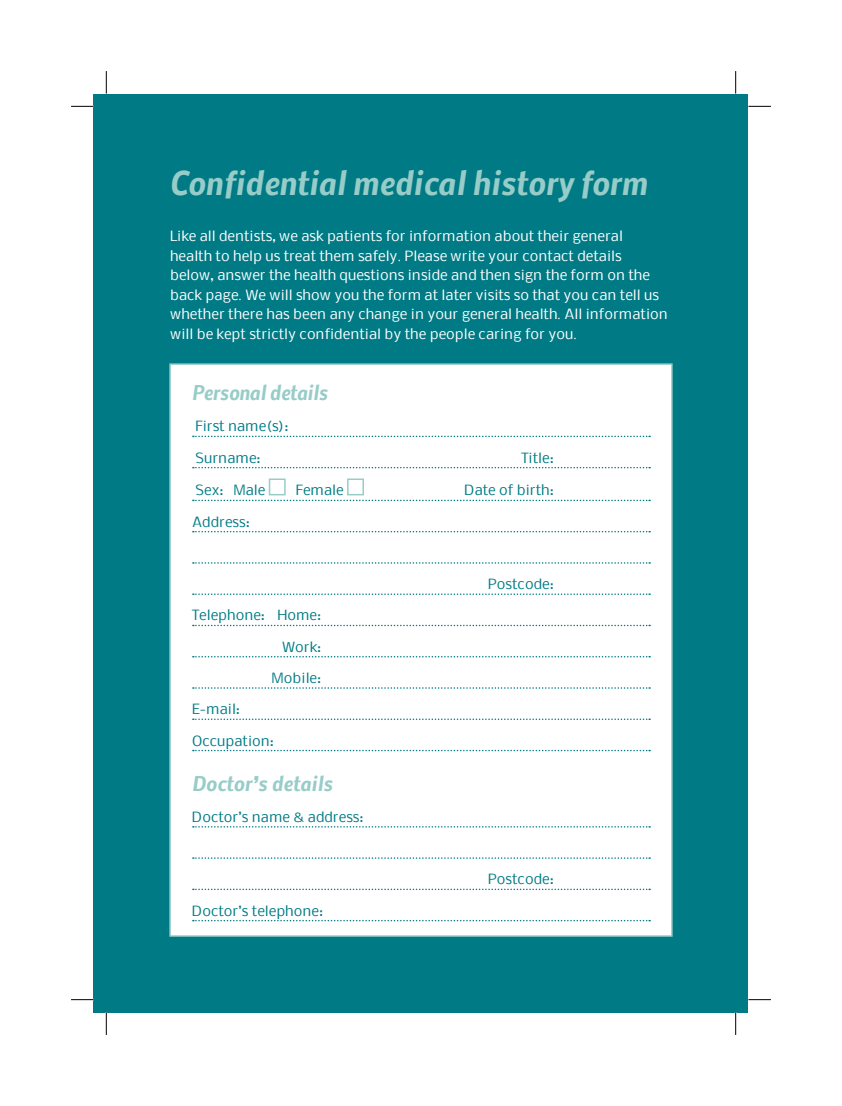
<style>
.page{position:relative;width:842px;height:1106px;background:#fff}
.page>*{position:absolute;margin:0;border:0;box-sizing:border-box;transform-origin:0 0}
.Normal__Web{font:italic 700 31.5px "Nobile";color:#97ccc8}
.Normal__Web-2{font:italic 700 19.5px "Nobile";letter-spacing:-.01em;color:#97ccc8}
.Normal__Web-3{font:13.5px/19.5px "Nobile";color:#fff}
.Normal__Web-4{font:13.5px "Nobile";color:#007b85}
</style>
<div class="page">
<div style="left:94px;top:94px;width:654px;height:918px;background:#007b85"></div>
<div style="left:170px;top:364px;width:502px;height:572px;background:#fff"></div>
<svg style="left:193px;top:435px;width:457px;height:2px"></svg>
<svg style="left:193px;top:467px;width:457px;height:1px"></svg>
<svg style="left:193px;top:499px;width:457px;height:2px"></svg>
<svg style="left:193px;top:531px;width:457px;height:1px"></svg>
<svg style="left:193px;top:562px;width:457px;height:1px"></svg>
<svg style="left:193px;top:593px;width:457px;height:2px"></svg>
<svg style="left:193px;top:624px;width:457px;height:2px"></svg>
<svg style="left:193px;top:656px;width:457px;height:1px"></svg>
<svg style="left:193px;top:687px;width:457px;height:1px"></svg>
<svg style="left:193px;top:718px;width:457px;height:2px"></svg>
<svg style="left:193px;top:749px;width:457px;height:2px"></svg>
<svg style="left:193px;top:826px;width:457px;height:1px"></svg>
<svg style="left:193px;top:857px;width:457px;height:1px"></svg>
<svg style="left:193px;top:888px;width:457px;height:2px"></svg>
<svg style="left:193px;top:919px;width:457px;height:2px"></svg>
<div style="left:269px;top:478px;width:17px;height:17px;background:#fff;border:2px solid #97ccc8"></div>
<div style="left:347px;top:478px;width:17px;height:17px;background:#fff;border:2px solid #97ccc8"></div>
<div style="left:169px;top:363px;width:504px;height:573px;border:2px solid #97ccc8"></div>
<svg style="left:71px;top:106px;width:23px;height:1px"></svg>
<svg style="left:748px;top:106px;width:23px;height:1px"></svg>
<svg style="left:71px;top:999px;width:23px;height:1px"></svg>
<svg style="left:748px;top:999px;width:23px;height:1px"></svg>
<svg style="left:106px;top:71px;width:1px;height:23px"></svg>
<svg style="left:106px;top:1012px;width:1px;height:22px"></svg>
<svg style="left:735px;top:71px;width:1px;height:23px"></svg>
<svg style="left:735px;top:1012px;width:1px;height:22px"></svg>
<p class="Normal__Web" style="left:170px;top:158px;width:479px">Confidential medical history form</p>
<p class="Normal__Web-3" style="left:170px;top:226px;width:499px">Like all dentists, we ask patients for information about their general health to help us treat them safely. Please write your contact details below, answer the health questions inside and then sign the form on the back page. We will show you the form at later visits so that you can tell us whether there has been any change in your general health. All information will be kept strictly confidential by the people caring for you.</p>
<p class="Normal__Web-2" style="left:192px;top:377px;width:138px">Personal details</p>
<p class="Normal__Web-4" style="left:195px;top:416px;width:94px">First name(s):</p>
<p class="Normal__Web-4" style="left:195px;top:447px;width:67px">Surname:</p>
<p class="Normal__Web-4" style="left:521px;top:447px;width:34px">Title:</p>
<p class="Normal__Web-4" style="left:195px;top:480px;width:71px">Sex: Male</p>
<p class="Normal__Web-4" style="left:296px;top:480px;width:49px">Female</p>
<p class="Normal__Web-4" style="left:464px;top:480px;width:91px">Date of birth:</p>
<p class="Normal__Web-4" style="left:192px;top:511px;width:59px">Address:</p>
<p class="Normal__Web-4" style="left:192px;top:605px;width:130px">Telephone: Home:</p>
<p class="Normal__Web-4" style="left:282px;top:636px;width:41px">Work:</p>
<p class="Normal__Web-4" style="left:272px;top:667px;width:51px">Mobile:</p>
<p class="Normal__Web-4" style="left:192px;top:698px;width:49px">E-mail:</p>
<p class="Normal__Web-4" style="left:192px;top:730px;width:83px">Occupation:</p>
<p class="Normal__Web-2" style="left:192px;top:767px;width:142px">Doctor’s details</p>
<p class="Normal__Web-4" style="left:192px;top:806px;width:173px">Doctor’s name &amp; address:</p>
<p class="Normal__Web-4" style="left:192px;top:900px;width:132px">Doctor’s telephone:</p>
<p class="Normal__Web-4" style="left:488px;top:573px;width:67px">Postcode:</p>
<p class="Normal__Web-4" style="left:488px;top:868px;width:67px">Postcode:</p>
</div>
